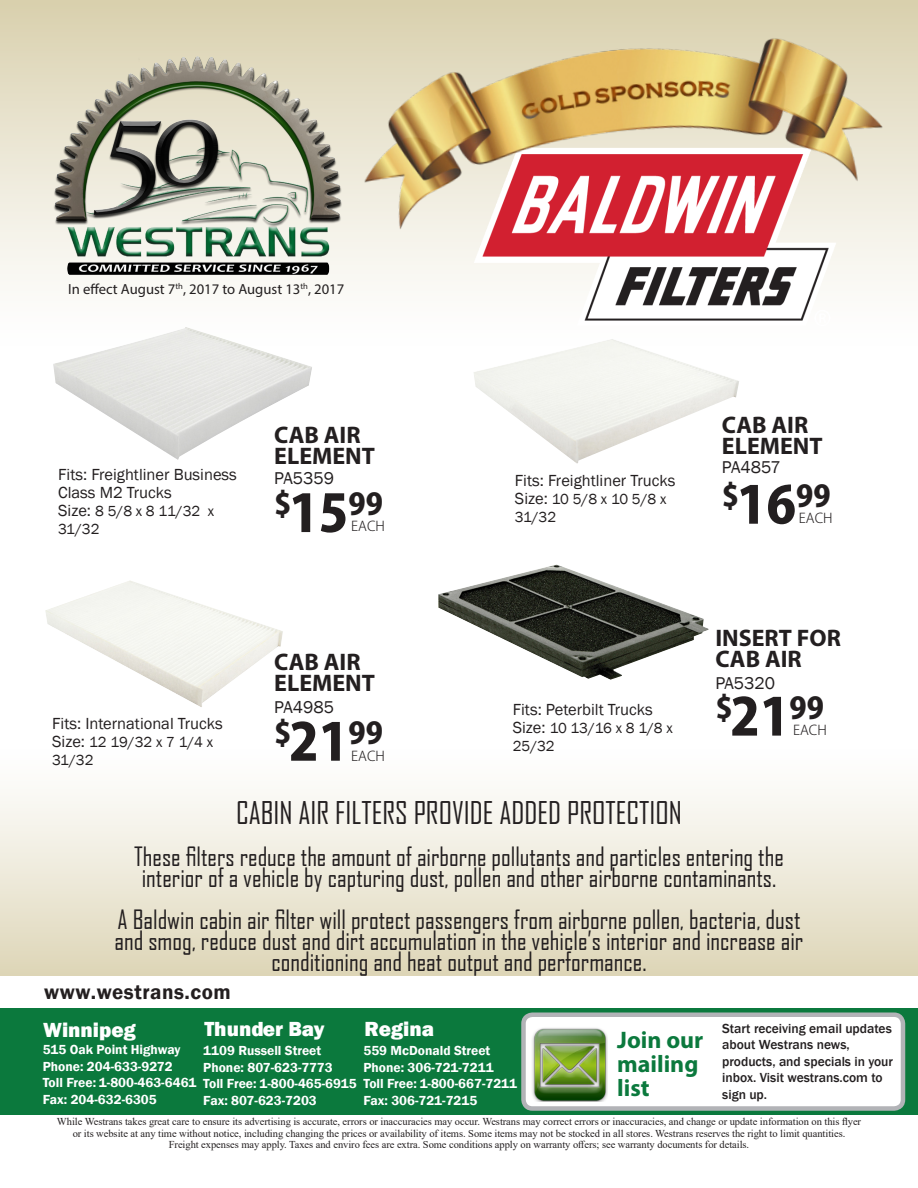
<style>
.page{position:relative;width:918px;height:1188px;background:#fff}
.page>*{position:absolute;margin:0;border:0;box-sizing:border-box;transform-origin:0 0}
.t1{font:30px "Agency FB";color:#231f20}
.t2{font:800 29.7px "Koz Go Pro";color:#231f20}
.t3{font:25.5px "Agency FB";color:#231f20}
.Product_Name{font:700 24px "Myriad Pro";color:#231f20}
.Product_Name-2{font:700 24px/24px "Myriad Pro";color:#0b793d}
.t4{font:800 21px "Franklin Gothic";color:#fff}
.t5{font:600 21px "Franklin Gothic";letter-spacing:.025em;color:#231f20}
.Part_Number{font:17.55px "Franklin Gothic";color:#231f20}
.Part_Number-2{font:16.5px "Franklin Gothic";color:#231f20}
.Part_Number-3{font:15px "Franklin Gothic";letter-spacing:-.01em;color:#231f20}
.t6{font:14.7px "Myriad Pro";color:#231f20}
.t7{font:600 13.5px "Franklin Gothic";color:#fff}
.Product_Name-3{font:500 13.5px/16.5px "Franklin Gothic";color:#231f20}
.t8{font:300 13.5px "Koz Go Pro";color:#231f20}
.t9{font:10.5px "Times New Roman";letter-spacing:-.005em;color:#231f20}
.s1{font-size:16.5px}
.s2{font-size:51px}
</style>
<div class="page">
<div style="left:1px;top:0;width:917px;height:346px;background:linear-gradient(to bottom,#dad1b0,#fff)"></div>
<svg style="left:0;top:793px;width:918px;height:183px;background:#ece7d6"></svg>
<img style="left:472px;top:237px;width:367px;height:91px">
<img style="left:349px;top:22px;width:542px;height:215px">
<img style="left:43px;top:42px;width:306px;height:241px">
<div style="left:0;top:1008px;width:918px;height:107px;background:#0b793d"></div>
<div style="left:524px;top:1015px;width:379px;height:93px;background:#fff;border-radius:9px"></div>
<div style="left:521px;top:1012px;width:384px;height:99px;border:4px solid #b2b3b7;border-radius:9px"></div>
<img style="left:532px;top:1028px;width:75px;height:73px">
<img style="left:473px;top:339px;width:266px;height:124px">
<img style="left:438px;top:565px;width:270px;height:115px">
<img style="left:53px;top:327px;width:259px;height:133px">
<img style="left:45px;top:580px;width:238px;height:127px">
<p class="t6" style="left:68px;top:280px;width:278px">In effect August 7<sup>th</sup>, 2017 to August 13<sup>th</sup>, 2017</p>
<p class="Part_Number-2" style="left:58px;top:464px;width:180px">Fits: Freightliner Business</p>
<p class="Part_Number-2" style="left:58px;top:482px;width:115px">Class M2 Trucks</p>
<p class="Part_Number-3" style="left:58px;top:502px;width:157px"><span class="s1">Size:</span> 8 5/8 x 8 11/32 x</p>
<p class="Part_Number-3" style="left:58px;top:520px;width:43px">31/32</p>
<p class="Product_Name" style="left:274px;top:419px;width:88px">CAB AIR</p>
<p class="Product_Name" style="left:274px;top:440px;width:102px">ELEMENT</p>
<p class="Part_Number" style="left:274px;top:468px;width:61px">PA5359</p>
<p class="t2" style="left:274px;top:485px;width:110px">$<span class="s2">15</span>99</p>
<p class="t8" style="left:351px;top:518px;width:35px">EACH</p>
<p class="Part_Number-2" style="left:515px;top:470px;width:162px">Fits: Freightliner Trucks</p>
<p class="Part_Number-3" style="left:515px;top:489px;width:153px"><span class="s1">Size:</span> 10 5/8 x 10 5/8 x</p>
<p class="Part_Number-3" style="left:515px;top:507px;width:43px">31/32</p>
<p class="Product_Name" style="left:722px;top:410px;width:88px">CAB AIR</p>
<p class="Product_Name" style="left:722px;top:431px;width:102px">ELEMENT</p>
<p class="Part_Number" style="left:722px;top:456px;width:60px">PA4857</p>
<p class="t2" style="left:722px;top:476px;width:110px">$<span class="s2">16</span>99</p>
<p class="t8" style="left:799px;top:510px;width:35px">EACH</p>
<p class="Product_Name" style="left:715px;top:622px;width:127px">INSERT FOR</p>
<p class="Product_Name" style="left:715px;top:643px;width:88px">CAB AIR</p>
<p class="Part_Number" style="left:715px;top:672px;width:61px">PA5320</p>
<p class="t2" style="left:715px;top:688px;width:110px">$<span class="s2">21</span>99</p>
<p class="Product_Name" style="left:274px;top:647px;width:88px">CAB AIR</p>
<p class="Product_Name" style="left:274px;top:668px;width:102px">ELEMENT</p>
<p class="Part_Number" style="left:274px;top:696px;width:61px">PA4985</p>
<p class="t2" style="left:274px;top:713px;width:110px">$<span class="s2">21</span>99</p>
<p class="Part_Number-2" style="left:513px;top:699px;width:141px">Fits: Peterbilt Trucks</p>
<p class="Part_Number-3" style="left:513px;top:719px;width:162px"><span class="s1">Size:</span> 10 13/16 x 8 1/8 x</p>
<p class="Part_Number-3" style="left:513px;top:737px;width:43px">25/32</p>
<p class="Part_Number-2" style="left:52px;top:713px;width:172px">Fits: International Trucks</p>
<p class="Part_Number-3" style="left:52px;top:733px;width:163px"><span class="s1">Size:</span> 12 19/32 x 7 1/4 x</p>
<p class="Part_Number-3" style="left:52px;top:751px;width:43px">31/32</p>
<p class="t8" style="left:793px;top:721px;width:35px">EACH</p>
<p class="t8" style="left:351px;top:747px;width:35px">EACH</p>
<p class="t1" style="left:236px;top:794px;width:447px">CABIN AIR FILTERS PROVIDE ADDED PROTECTION</p>
<p class="t3" style="left:134px;top:841px;width:651px">These filters reduce the amount of airborne pollutants and particles entering the</p>
<p class="t3" style="left:142px;top:862px;width:636px">interior of a vehicle by capturing dust, pollen and other airborne contaminants.</p>
<p class="t3" style="left:118px;top:904px;width:684px">A Baldwin cabin air filter will protect passengers from airborne pollen, bacteria, dust</p>
<p class="t3" style="left:115px;top:925px;width:690px">and smog, reduce dust and dirt accumulation in the vehicle’s interior and increase air</p>
<p class="t3" style="left:271px;top:946px;width:377px">conditioning and heat output and performance.</p>
<p class="t5" style="left:44px;top:979px;width:188px">www.westrans.com</p>
<p class="t4" style="left:43px;top:1017px;width:94px">Winnipeg</p>
<p class="t4" style="left:204px;top:1015px;width:122px">Thunder Bay</p>
<p class="t7" style="left:43px;top:1042px;width:139px">515 Oak Point Highway</p>
<p class="t7" style="left:43px;top:1058px;width:132px">Phone: 204-633-9272</p>
<p class="t7" style="left:43px;top:1075px;width:155px">Toll Free: 1-800-463-6461</p>
<p class="t7" style="left:43px;top:1091px;width:116px">Fax: 204-632-6305</p>
<p class="t4" style="left:365px;top:1015px;width:71px">Regina</p>
<p class="t7" style="left:363px;top:1042px;width:128px">559 McDonald Street</p>
<p class="t7" style="left:363px;top:1059px;width:132px">Phone: 306-721-7211</p>
<p class="t7" style="left:363px;top:1075px;width:155px">Toll Free: 1-800-667-7211</p>
<p class="t7" style="left:363px;top:1092px;width:115px">Fax: 306-721-7215</p>
<p class="t7" style="left:203px;top:1042px;width:120px">1109 Russell Street</p>
<p class="t7" style="left:203px;top:1059px;width:131px">Phone: 807-623-7773</p>
<p class="t7" style="left:203px;top:1075px;width:155px">Toll Free: 1-800-465-6915</p>
<p class="t7" style="left:203px;top:1092px;width:115px">Fax: 807-623-7203</p>
<p class="Product_Name-2" style="left:617px;top:1027px;width:88px">Join our mailing list</p>
<p class="Product_Name-3" style="left:722px;top:1020px;width:172px">Start receiving email updates about Westrans news, products, and specials in your inbox. Visit westrans.com to sign up.</p>
<p class="t9" style="left:57px;top:1115px;width:806px">While Westrans takes great care to ensure its advertising is accurate, errors or inaccuracies may occur. Westrans may correct errors or inaccuracies, and change or update information on this flyer</p>
<p class="t9" style="left:73px;top:1126px;width:774px">or its website at any time without notice, including changing the prices or availability of items. Some items may not be stocked in all stores. Westrans reserves the right to limit quantities.</p>
<p class="t9" style="left:169px;top:1137px;width:582px">Freight expenses may apply. Taxes and enviro fees are extra. Some conditions apply on warranty offers; see warranty documents for details.</p>
</div>
